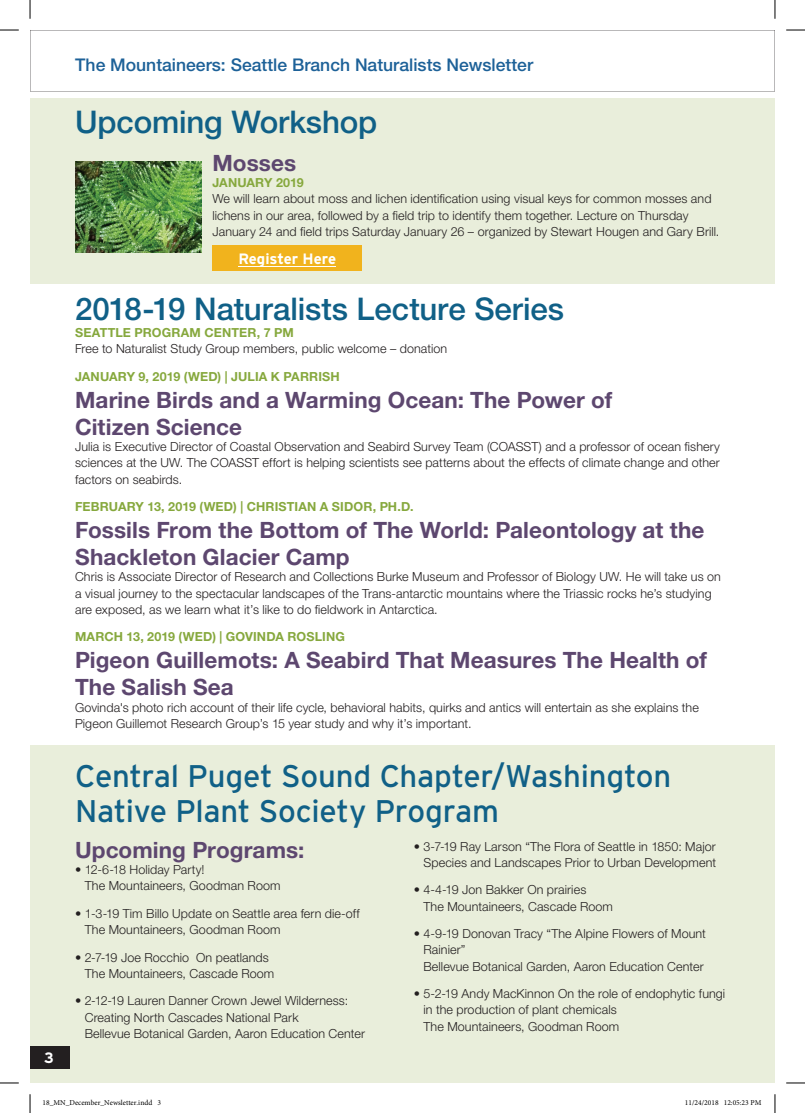
<style>
.page{position:relative;width:805px;height:1113px;background:#fff}
.page>*{position:absolute;margin:0;border:0;box-sizing:border-box;transform-origin:0 0}
.t1{font:31.25px/35px "Interstate";letter-spacing:-.01em;color:#106087}
.t2{font:500 31.25px "Helvetica Neue LT Std";letter-spacing:-.005em;color:#106087}
.t3{font:700 22.5px/27px "Helvetica Neue LT Std";letter-spacing:.005em;color:#5d476f}
.t4{font:500 17.5px "Helvetica Neue LT Std";color:#1d6198}
.t5{font:700 15px "Interstate";letter-spacing:-.005em;color:#fff}
.t6{font:300 12.5px/16.2px "Helvetica Neue LT Std";letter-spacing:.005em;color:#231f20}
.t7{font:700 12.5px "Helvetica Neue LT Std";letter-spacing:.01em;color:#86a83d}
.t8{font:7.5px "Minion Pro";color:#000}
</style>
<div class="page">
<svg style="left:30px;top:30px;width:744px;height:61px"></svg>
<div style="left:30px;top:745px;width:744px;height:337px;background:#e9eedb"></div>
<div style="left:30px;top:1046px;width:39px;height:22px;background:#231f20"></div>
<div style="left:30px;top:98px;width:744px;height:186px;background:#e9eedb"></div>
<img style="left:75px;top:161px;width:126px;height:92px">
<div style="left:212px;top:246px;width:150px;height:25px;background:#f1b31d"></div>
<hr style="left:238px;top:266px;width:98px;height:1px;background:#fff">
<svg style="left:0;top:29px;width:19px;height:2px"></svg>
<svg style="left:786px;top:29px;width:18px;height:2px"></svg>
<svg style="left:0;top:1082px;width:19px;height:1px"></svg>
<svg style="left:786px;top:1082px;width:18px;height:1px"></svg>
<svg style="left:29px;top:0;width:2px;height:19px"></svg>
<svg style="left:29px;top:1094px;width:2px;height:18px"></svg>
<svg style="left:774px;top:0;width:1px;height:19px"></svg>
<svg style="left:774px;top:1094px;width:1px;height:18px"></svg>
<svg style="left:43px;top:1064px;width:118px;height:19px"></svg>
<svg style="left:684px;top:1082px;width:77px;height:1px"></svg>
<h3 class="t4" style="left:75px;top:54px;width:459px">The Mountaineers: Seattle Branch Naturalists Newsletter</h3>
<h1 class="t2" style="left:75px;top:103px;width:303px">Upcoming Workshop</h1>
<h2 class="t3" style="left:212px;top:149px;width:85px">Mosses</h2>
<p class="t7" style="left:212px;top:175px;width:93px">JANUARY 2019</p>
<p class="t6" style="left:212px;top:190px;width:508px">We will learn about moss and lichen identification using visual keys for common mosses and lichens in our area, followed by a field trip to identify them together. Lecture on Thursday<br>January 24 and field trips Saturday January 26 – organized by Stewart Hougen and Gary Brill.</p>
<p class="t5" style="left:238px;top:250px;width:99px">Register Here</p>
<h1 class="t2" style="left:75px;top:290px;width:490px">2018-19 Naturalists Lecture Series</h1>
<p class="t7" style="left:75px;top:324px;width:220px">SEATTLE PROGRAM CENTER, 7 PM</p>
<p class="t6" style="left:75px;top:340px;width:373px">Free to Naturalist Study Group members, public welcome – donation</p>
<p class="t7" style="left:75px;top:368px;width:266px">JANUARY 9, 2019 (WED) | JULIA K PARRISH</p>
<h2 class="t3" style="left:75px;top:385px;width:538px">Marine Birds and a Warming Ocean: The Power of<br>Citizen Science</h2>
<p class="t6" style="left:75px;top:438px;width:646px;text-align:justify">Julia is Executive Director of Coastal Observation and Seabird Survey Team (COASST) and a professor of ocean fishery sciences at the UW. The COASST effort is helping scientists see patterns about the effects of climate change and other factors on seabirds.</p>
<p class="t7" style="left:75px;top:499px;width:340px">FEBRUARY 13, 2019 (WED) | CHRISTIAN A SIDOR, PH.D.</p>
<h2 class="t3" style="left:75px;top:516px;width:630px">Fossils From the Bottom of The World: Paleontology at the<br>Shackleton Glacier Camp</h2>
<p class="t6" style="left:75px;top:568px;width:647px">Chris is Associate Director of Research and Collections Burke Museum and Professor of Biology UW. He will take us on a visual journey to the spectacular landscapes of the Trans-antarctic mountains where the Triassic rocks he’s studying are exposed, as we learn what it’s like to do fieldwork in Antarctica.</p>
<p class="t7" style="left:75px;top:629px;width:271px">MARCH 13, 2019 (WED) | GOVINDA ROSLING</p>
<h2 class="t3" style="left:75px;top:646px;width:633px">Pigeon Guillemots: A Seabird That Measures The Health of<br>The Salish Sea</h2>
<p class="t6" style="left:75px;top:698px;width:625px">Govinda's photo rich account of their life cycle, behavioral habits, quirks and antics will entertain as she explains the<br>Pigeon Guillemot Research Group’s 15 year study and why it’s important.</p>
<h1 class="t1" style="left:75px;top:758px;width:597px">Central Puget Sound Chapter/Washington<br>Native Plant Society Program</h1>
<p class="t5" style="left:44px;top:1048px;width:11px">3</p>
<h2 class="t3" style="left:75px;top:835px;width:231px">Upcoming Programs:</h2>
<p class="t6" style="left:85px;top:861px;width:197px;text-indent:-10px">• 12-6-18 Holiday Party!<br>The Mountaineers, Goodman Room</p>
<p class="t6" style="left:85px;top:904px;width:276px;text-indent:-10px">• 1-3-19 Tim Billo Update on Seattle area fern die-off<br>The Mountaineers, Goodman Room</p>
<p class="t6" style="left:85px;top:948px;width:191px;text-indent:-10px">• 2-7-19 Joe Rocchio On peatlands<br>The Mountaineers, Cascade Room</p>
<p class="t6" style="left:85px;top:992px;width:281px;text-indent:-10px">• 2-12-19 Lauren Danner Crown Jewel Wilderness:<br>Creating North Cascades National Park<br>Bellevue Botanical Garden, Aaron Education Center</p>
<p class="t6" style="left:413px;top:837px;width:304px;text-align:right">• 3-7-19 Ray Larson “The Flora of Seattle in 1850: Major<br>Species and Landscapes Prior to Urban Development</p>
<p class="t6" style="left:423px;top:881px;width:191px;text-indent:-10px">• 4-4-19 Jon Bakker On prairies<br>The Mountaineers, Cascade Room</p>
<p class="t6" style="left:423px;top:925px;width:284px;text-indent:-10px">• 4-9-19 Donovan Tracy “The Alpine Flowers of Mount<br>Rainier”<br>Bellevue Botanical Garden, Aaron Education Center</p>
<p class="t6" style="left:423px;top:985px;width:303px;text-indent:-10px">• 5-2-19 Andy MacKinnon On the role of endophytic fungi in the production of plant chemicals<br>The Mountaineers, Goodman Room</p>
<p class="t8" style="left:42px;top:1097px;width:120px">18_MN_December_Newsletter.indd 3</p>
<p class="t8" style="left:684px;top:1097px;width:78px">11/24/2018 12:05:23 PM</p>
</div>
